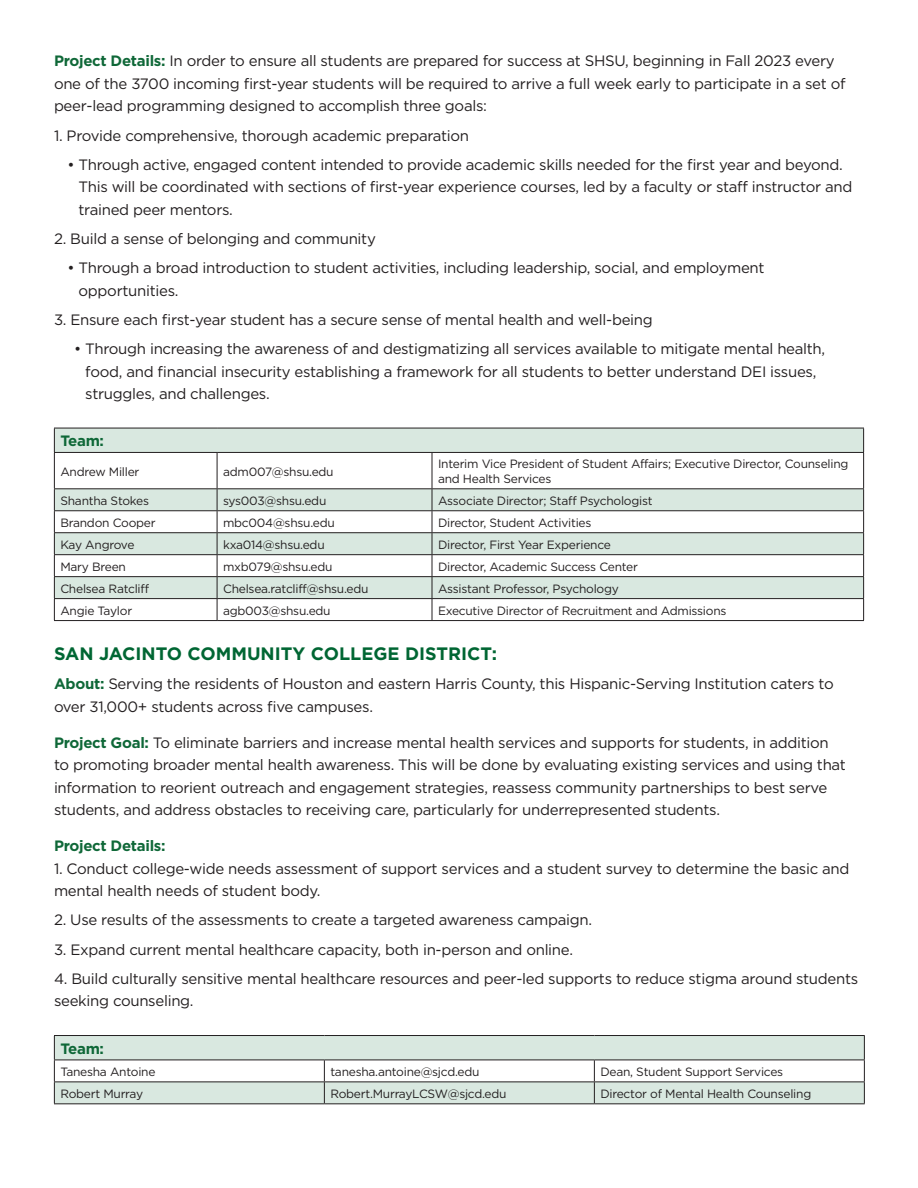
<style>
.page{position:relative;width:918px;height:1188px;background:#fff}
.page>*{position:absolute;margin:0;border:0;box-sizing:border-box;transform-origin:0 0}
.t1{font:700 18px "Gotham HTF";color:#063}
.t2{font:15px/22.5px "Gotham HTF";letter-spacing:-.02em;color:#231f20}
.t3{font:700 15px "Gotham HTF";letter-spacing:-.02em;color:#0f6838}
.t4{font:12px/14.4px "Gotham HTF";letter-spacing:-.02em;color:#231f20}
.s1{font-weight:700;color:#0f6838}
</style>
<div class="page">
<svg style="left:55px;top:429px;width:808px;height:169px;fill:#d9e8e0"></svg>
<svg style="left:863px;top:429px;width:1px;height:23px"></svg>
<hr style="left:217px;top:452px;width:215px;height:1px;background:#231f20">
<hr style="left:432px;top:452px;width:432px;height:1px;background:#231f20">
<hr style="left:54px;top:428px;width:163px;height:1px;background:#231f20">
<svg style="left:54px;top:428px;width:1px;height:24px"></svg>
<hr style="left:217px;top:428px;width:215px;height:1px;background:#231f20">
<hr style="left:432px;top:428px;width:432px;height:1px;background:#231f20">
<hr style="left:54px;top:452px;width:163px;height:1px;background:#231f20">
<hr style="left:54px;top:453px;width:1px;height:35px;background:#231f20">
<hr style="left:217px;top:453px;width:1px;height:35px;background:#231f20">
<hr style="left:432px;top:453px;width:1px;height:35px;background:#231f20">
<hr style="left:863px;top:453px;width:1px;height:35px;background:#231f20">
<hr style="left:54px;top:488px;width:163px;height:1px;background:#231f20">
<hr style="left:217px;top:488px;width:215px;height:1px;background:#231f20">
<hr style="left:432px;top:488px;width:432px;height:1px;background:#231f20">
<hr style="left:54px;top:510px;width:163px;height:1px;background:#231f20">
<hr style="left:217px;top:510px;width:215px;height:1px;background:#231f20">
<hr style="left:432px;top:510px;width:432px;height:1px;background:#231f20">
<hr style="left:54px;top:532px;width:163px;height:1px;background:#231f20">
<svg style="left:54px;top:489px;width:1px;height:131px"></svg>
<hr style="left:217px;top:532px;width:215px;height:1px;background:#231f20">
<svg style="left:217px;top:489px;width:1px;height:131px"></svg>
<hr style="left:432px;top:532px;width:432px;height:1px;background:#231f20">
<svg style="left:432px;top:489px;width:1px;height:131px"></svg>
<svg style="left:863px;top:489px;width:1px;height:131px"></svg>
<hr style="left:54px;top:554px;width:163px;height:1px;background:#231f20">
<hr style="left:54px;top:576px;width:163px;height:1px;background:#231f20">
<hr style="left:54px;top:598px;width:163px;height:1px;background:#231f20">
<hr style="left:54px;top:620px;width:163px;height:1px;background:#231f20">
<hr style="left:217px;top:554px;width:215px;height:1px;background:#231f20">
<hr style="left:217px;top:576px;width:215px;height:1px;background:#231f20">
<hr style="left:217px;top:598px;width:215px;height:1px;background:#231f20">
<hr style="left:217px;top:620px;width:215px;height:1px;background:#231f20">
<hr style="left:432px;top:554px;width:432px;height:1px;background:#231f20">
<hr style="left:432px;top:576px;width:432px;height:1px;background:#231f20">
<hr style="left:432px;top:598px;width:432px;height:1px;background:#231f20">
<hr style="left:432px;top:620px;width:432px;height:1px;background:#231f20">
<svg style="left:55px;top:1036px;width:809px;height:67px;fill:#d9e8e0"></svg>
<hr style="left:324px;top:1060px;width:270px;height:1px;background:#231f20">
<hr style="left:594px;top:1060px;width:271px;height:1px;background:#231f20">
<hr style="left:54px;top:1035px;width:270px;height:1px;background:#231f20">
<hr style="left:324px;top:1035px;width:270px;height:1px;background:#231f20">
<hr style="left:594px;top:1035px;width:271px;height:1px;background:#231f20">
<hr style="left:54px;top:1060px;width:270px;height:1px;background:#231f20">
<hr style="left:54px;top:1082px;width:270px;height:1px;background:#231f20">
<svg style="left:54px;top:1036px;width:1px;height:67px"></svg>
<hr style="left:324px;top:1082px;width:270px;height:1px;background:#231f20">
<svg style="left:324px;top:1060px;width:1px;height:43px"></svg>
<hr style="left:594px;top:1082px;width:271px;height:1px;background:#231f20">
<svg style="left:594px;top:1060px;width:1px;height:43px"></svg>
<svg style="left:864px;top:1036px;width:1px;height:67px"></svg>
<hr style="left:54px;top:1103px;width:270px;height:1px;background:#231f20">
<hr style="left:324px;top:1103px;width:270px;height:1px;background:#231f20">
<hr style="left:594px;top:1103px;width:271px;height:1px;background:#231f20">
<p class="t2" style="left:54px;top:50px;width:793px"><span class="s1">Project Details:</span> In order to ensure all students are prepared for success at SHSU, beginning in Fall 2023 every one of the 3700 incoming first-year students will be required to arrive a full week early to participate in a set of peer-lead programming designed to accomplish three goals:</p>
<p class="t2" style="left:54px;top:124px;width:417px">1. Provide comprehensive, thorough academic preparation</p>
<p class="t2" style="left:79px;top:153px;width:775px;text-indent:-11px">• Through active, engaged content intended to provide academic skills needed for the first year and beyond.<br>This will be coordinated with sections of first-year experience courses, led by a faculty or staff instructor and trained peer mentors.</p>
<p class="t2" style="left:54px;top:227px;width:323px">2. Build a sense of belonging and community</p>
<p class="t2" style="left:79px;top:257px;width:688px;text-indent:-11px">• Through a broad introduction to student activities, including leadership, social, and employment opportunities.</p>
<p class="t2" style="left:54px;top:308px;width:600px">3. Ensure each first-year student has a secure sense of mental health and well-being</p>
<p class="t2" style="left:85px;top:338px;width:741px;text-indent:-11px">• Through increasing the awareness of and destigmatizing all services available to mitigate mental health, food, and financial insecurity establishing a framework for all students to better understand DEI issues, struggles, and challenges.</p>
<p class="t3" style="left:60px;top:432px;width:45px">Team:</p>
<p class="t4" style="left:60px;top:464px;width:81px">Andrew Miller</p>
<p class="t4" style="left:223px;top:464px;width:112px">adm007@shsu.edu</p>
<p class="t4" style="left:438px;top:457px;width:412px">Interim Vice President of Student Affairs; Executive Director, Counseling and Health Services</p>
<p class="t4" style="left:60px;top:493px;width:90px">Shantha Stokes</p>
<p class="t4" style="left:223px;top:493px;width:105px">sys003@shsu.edu</p>
<p class="t4" style="left:438px;top:493px;width:216px">Associate Director; Staff Psychologist</p>
<p class="t4" style="left:60px;top:515px;width:97px">Brandon Cooper</p>
<p class="t4" style="left:223px;top:515px;width:113px">mbc004@shsu.edu</p>
<p class="t4" style="left:438px;top:515px;width:155px">Director, Student Activities</p>
<p class="t4" style="left:60px;top:537px;width:76px">Kay Angrove</p>
<p class="t4" style="left:223px;top:537px;width:103px">kxa014@shsu.edu</p>
<p class="t4" style="left:438px;top:537px;width:174px">Director, First Year Experience</p>
<p class="t4" style="left:60px;top:559px;width:67px">Mary Breen</p>
<p class="t4" style="left:223px;top:559px;width:111px">mxb079@shsu.edu</p>
<p class="t4" style="left:438px;top:559px;width:202px">Director, Academic Success Center</p>
<p class="t4" style="left:60px;top:581px;width:90px">Chelsea Ratcliff</p>
<p class="t4" style="left:223px;top:581px;width:147px">Chelsea.ratcliff@shsu.edu</p>
<p class="t4" style="left:438px;top:581px;width:182px">Assistant Professor, Psychology</p>
<p class="t4" style="left:60px;top:603px;width:73px">Angie Taylor</p>
<p class="t4" style="left:223px;top:603px;width:109px">agb003@shsu.edu</p>
<p class="t4" style="left:438px;top:603px;width:290px">Executive Director of Recruitment and Admissions</p>
<p class="t1" style="left:54px;top:643px;width:445px">SAN JACINTO COMMUNITY COLLEGE DISTRICT:</p>
<p class="t2" style="left:54px;top:672px;width:781px"><span class="s1">About:</span> Serving the residents of Houston and eastern Harris County, this Hispanic-Serving Institution caters to over 31,000+ students across five campuses.</p>
<p class="t2" style="left:54px;top:731px;width:794px"><span class="s1">Project Goal:</span> To eliminate barriers and increase mental health services and supports for students, in addition to promoting broader mental health awareness. This will be done by evaluating existing services and using that information to reorient outreach and engagement strategies, reassess community partnerships to best serve students, and address obstacles to receiving care, particularly for underrepresented students.</p>
<p class="t3" style="left:54px;top:837px;width:113px">Project Details:</p>
<p class="t2" style="left:54px;top:857px;width:797px">1. Conduct college-wide needs assessment of support services and a student survey to determine the basic and mental health needs of student body.</p>
<p class="t2" style="left:54px;top:909px;width:540px">2. Use results of the assessments to create a targeted awareness campaign.</p>
<p class="t2" style="left:54px;top:938px;width:521px">3. Expand current mental healthcare capacity, both in-person and online.</p>
<p class="t2" style="left:54px;top:967px;width:806px">4. Build culturally sensitive mental healthcare resources and peer-led supports to reduce stigma around students seeking counseling.</p>
<p class="t3" style="left:60px;top:1040px;width:45px">Team:</p>
<p class="t4" style="left:60px;top:1064px;width:97px">Tanesha Antoine</p>
<p class="t4" style="left:330px;top:1064px;width:151px">tanesha.antoine@sjcd.edu</p>
<p class="t4" style="left:600px;top:1064px;width:184px">Dean, Student Support Services</p>
<p class="t4" style="left:60px;top:1086px;width:84px">Robert Murray</p>
<p class="t4" style="left:330px;top:1086px;width:178px">Robert.MurrayLCSW@sjcd.edu</p>
<p class="t4" style="left:600px;top:1086px;width:212px">Director of Mental Health Counseling</p>
</div>
